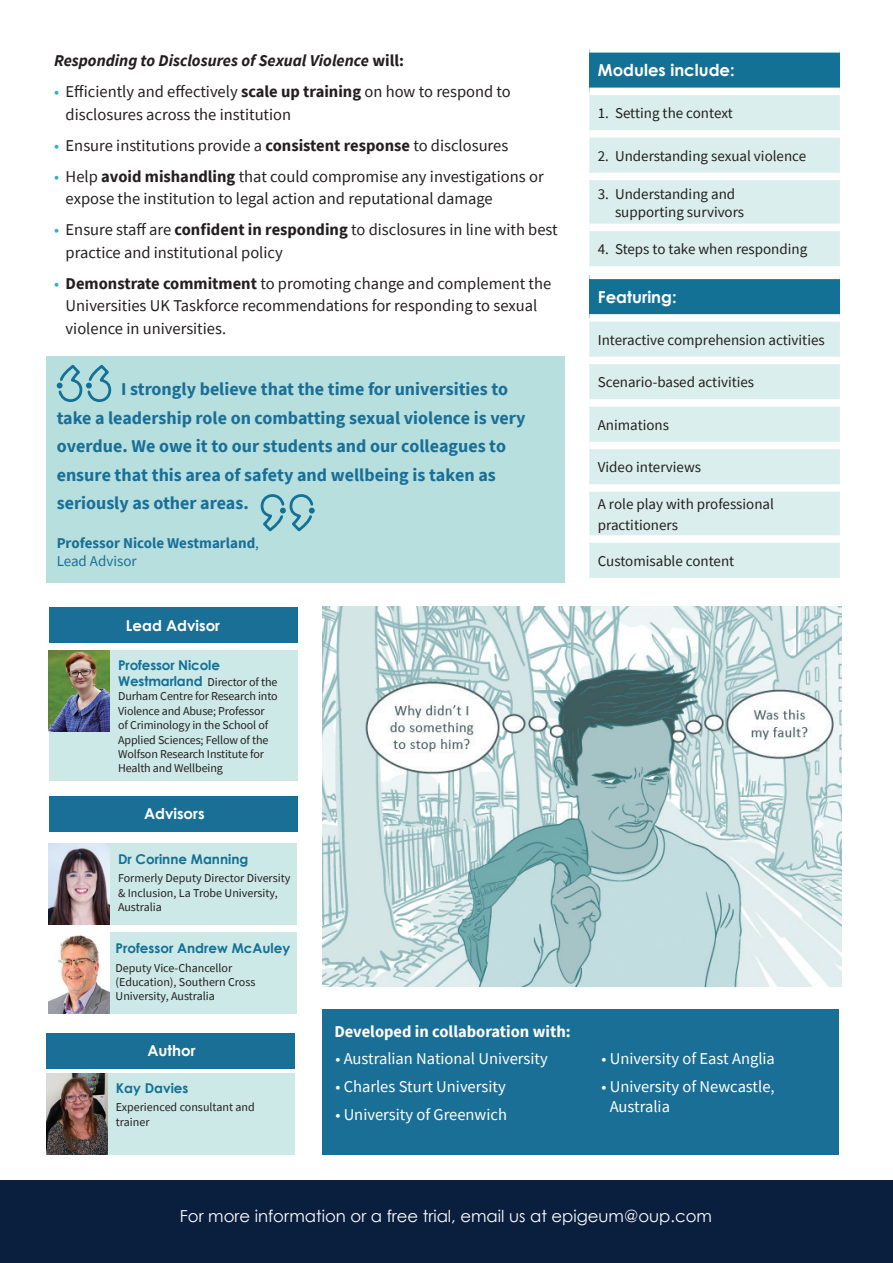
<style>
.page{position:relative;width:893px;height:1263px;background:#fff}
.page>*{position:absolute;margin:0;border:0;box-sizing:border-box;transform-origin:0 0}
.t1{font:700 18px/28.5px "Source Sans Pro";color:#1a6f97}
.t2{font:16.5px/22.5px "Source Sans Pro";color:#231f20}
.t3{font:16.5px/19.8px "Source Sans Pro";color:#fff}
.t4{font:16.5px "Century Gothic";color:#fff}
.t5{font:italic 700 16.5px "Source Sans Pro";color:#231f20}
.t6{font:700 16.5px "Source Sans Pro";color:#fff}
.t7{font:700 16.5px "Century Gothic";color:#fff}
.t8{font:15px/18px "Source Sans Pro";color:#231f20}
.t9{font:700 15px/18px "Source Sans Pro";color:#1a6f97}
.t10{font:700 15px "Century Gothic";color:#fff}
.t11{font:700 13.5px "Century Gothic";color:#137196}
.t12{font:12px/14.4px "Source Sans Pro";letter-spacing:-.01em;color:#231f20}
.s1{font-style:normal}
.s2{color:#25b4c7}
.s3{font-weight:700}
.s4{font-weight:400}
.s5{font-family:"Century Gothic";font-weight:700;font-size:13.5px;color:#137196}
</style>
<div class="page">
<div style="left:47px;top:1034px;width:248px;height:35px;background:#1a6f97"></div>
<div style="left:49px;top:797px;width:248px;height:35px;background:#1a6f97"></div>
<div style="left:49px;top:607px;width:248px;height:35px;background:#1a6f97"></div>
<div style="left:47px;top:357px;width:518px;height:226px;background:#b7dfde"></div>
<div style="left:49px;top:650px;width:248px;height:131px;background:#cce8e7"></div>
<div style="left:49px;top:843px;width:248px;height:81px;background:#cce8e7"></div>
<img style="left:49px;top:843px;width:61px;height:81px">
<svg style="left:57px;top:364px;width:55px;height:38px"></svg>
<svg style="left:260px;top:494px;width:55px;height:38px"></svg>
<div style="left:49px;top:933px;width:248px;height:81px;background:#cce8e7"></div>
<img style="left:49px;top:933px;width:61px;height:81px">
<div style="left:322px;top:1009px;width:517px;height:145px;background:#1a6f97"></div>
<div style="left:589px;top:49px;width:251px;height:42px;background:#137196"></div>
<div style="left:589px;top:95px;width:251px;height:171px;background:#daeeed"></div>
<div style="left:589px;top:130px;width:251px;height:8px;background:#fff"></div>
<div style="left:589px;top:173px;width:251px;height:7px;background:#fff"></div>
<div style="left:589px;top:224px;width:251px;height:7px;background:#fff"></div>
<div style="left:589px;top:45px;width:251px;height:8px;background:#fff"></div>
<div style="left:589px;top:88px;width:251px;height:7px;background:#fff"></div>
<div style="left:0;top:1180px;width:893px;height:83px;background:#0a1e3e"></div>
<img style="left:322px;top:607px;width:519px;height:379px">
<img style="left:49px;top:650px;width:61px;height:81px">
<div style="left:47px;top:1073px;width:248px;height:81px;background:#cce8e7"></div>
<img style="left:47px;top:1073px;width:60px;height:81px">
<div style="left:589px;top:275px;width:251px;height:43px;background:#137196"></div>
<div style="left:589px;top:322px;width:251px;height:256px;background:#daeeed"></div>
<div style="left:589px;top:357px;width:251px;height:7px;background:#fff"></div>
<div style="left:589px;top:399px;width:251px;height:8px;background:#fff"></div>
<div style="left:589px;top:442px;width:251px;height:7px;background:#fff"></div>
<div style="left:589px;top:484px;width:251px;height:8px;background:#fff"></div>
<div style="left:589px;top:535px;width:251px;height:8px;background:#fff"></div>
<div style="left:589px;top:314px;width:251px;height:8px;background:#fff"></div>
<div style="left:589px;top:272px;width:251px;height:7px;background:#fff"></div>
<p class="t5" style="left:54px;top:50px;width:352px">Responding to Disclosures of Sexual Violence <span class="s1">will:</span></p>
<p class="t2" style="left:66px;top:81px;width:447px;text-indent:-12px"><span class="s2">•</span> Efficiently and effectively <span class="s3">scale up training</span> on how to respond to disclosures across the institution</p>
<p class="t2" style="left:54px;top:134px;width:456px"><span class="s2">•</span> Ensure institutions provide a <span class="s3">consistent response</span> to disclosures</p>
<p class="t2" style="left:66px;top:165px;width:480px;text-indent:-12px"><span class="s2">•</span> Help <span class="s3">avoid mishandling</span> that could compromise any investigations or expose the institution to legal action and reputational damage</p>
<p class="t2" style="left:66px;top:219px;width:494px;text-indent:-12px"><span class="s2">•</span> Ensure staff are <span class="s3">confident in responding</span> to disclosures in line with best practice and institutional policy</p>
<p class="t2" style="left:66px;top:272px;width:487px;text-indent:-12px"><span class="s2">•</span> <span class="s3">Demonstrate commitment</span> to promoting change and complement the<br>Universities UK Taskforce recommendations for responding to sexual violence in universities.</p>
<p class="t1" style="left:57px;top:375px;width:470px;text-indent:64px">I strongly believe that the time for universities to take a leadership role on combatting sexual violence is very overdue. We owe it to our students and our colleagues to ensure that this area of safety and wellbeing is taken as seriously as other areas.</p>
<p class="t9" style="left:57px;top:534px;width:204px">Professor Nicole Westmarland<span class="s4">,<br>Lead Advisor</span></p>
<p class="t10" style="left:126px;top:616px;width:96px">Lead Advisor</p>
<p class="t11" style="left:118px;top:656px;width:103px">Professor Nicole</p>
<p class="t12" style="left:118px;top:675px;width:161px"><span class="s5">Westmarland</span> Director of the<br>Durham Centre for Research into<br>Violence and Abuse; Professor<br>of Criminology in the School of<br>Applied Sciences; Fellow of the<br>Wolfson Research Institute for<br>Health and Wellbeing</p>
<p class="t10" style="left:144px;top:804px;width:62px">Advisors</p>
<p class="t11" style="left:118px;top:850px;width:132px">Dr Corinne Manning</p>
<p class="t12" style="left:118px;top:871px;width:174px">Formerly Deputy Director Diversity &amp; Inclusion, La Trobe University,<br>Australia</p>
<p class="t11" style="left:116px;top:939px;width:176px">Professor Andrew McAuley</p>
<p class="t12" style="left:116px;top:960px;width:141px">Deputy Vice-Chancellor (Education), Southern Cross<br>University, Australia</p>
<p class="t10" style="left:148px;top:1041px;width:50px">Author</p>
<p class="t11" style="left:116px;top:1079px;width:74px">Kay Davies</p>
<p class="t12" style="left:116px;top:1100px;width:140px">Experienced consultant and trainer</p>
<p class="t6" style="left:334px;top:1020px;width:238px">Developed in collaboration with:</p>
<p class="t3" style="left:335px;top:1048px;width:214px">• Australian National University</p>
<p class="t3" style="left:335px;top:1076px;width:172px">• Charles Sturt University</p>
<p class="t3" style="left:335px;top:1105px;width:173px">• University of Greenwich</p>
<p class="t7" style="left:598px;top:60px;width:138px">Modules include:</p>
<p class="t8" style="left:598px;top:104px;width:136px">1. Setting the context</p>
<p class="t8" style="left:598px;top:147px;width:210px">2. Understanding sexual violence</p>
<p class="t8" style="left:615px;top:184px;width:131px;text-indent:-17px">3. Understanding and supporting survivors</p>
<p class="t8" style="left:598px;top:240px;width:211px">4. Steps to take when responding</p>
<p class="t7" style="left:598px;top:286px;width:80px">Featuring:</p>
<p class="t8" style="left:598px;top:331px;width:228px">Interactive comprehension activities</p>
<p class="t8" style="left:598px;top:373px;width:158px">Scenario-based activities</p>
<p class="t8" style="left:598px;top:416px;width:73px">Animations</p>
<p class="t8" style="left:598px;top:458px;width:105px">Video interviews</p>
<p class="t8" style="left:598px;top:493px;width:178px;line-height:21px">A role play with professional practitioners</p>
<p class="t8" style="left:598px;top:552px;width:138px">Customisable content</p>
<p class="t3" style="left:601px;top:1048px;width:175px">• University of East Anglia</p>
<p class="t3" style="left:610px;top:1076px;width:166px;text-indent:-8px">• University of Newcastle,<br>Australia</p>
<p class="t4" style="left:180px;top:1206px;width:534px">For more information or a free trial, email us at epigeum@oup.com</p>
</div>
